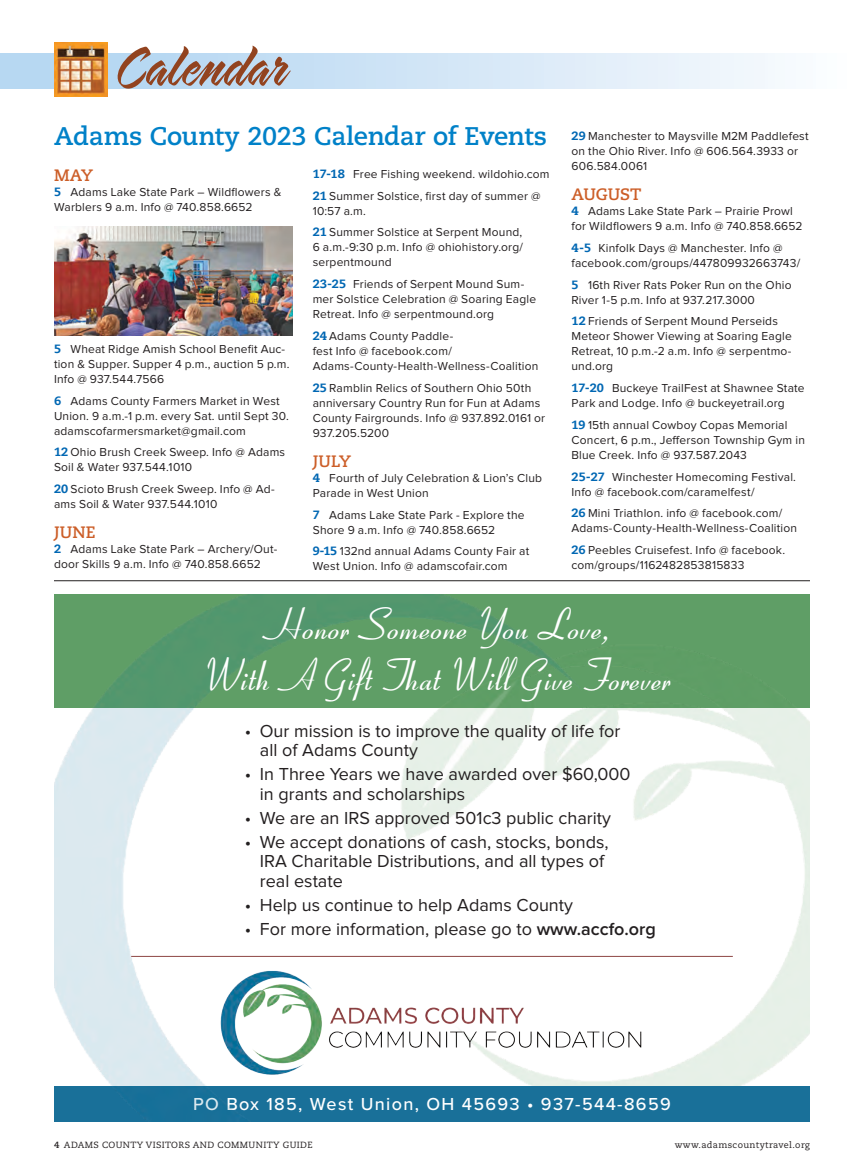
<style>
.page{position:relative;width:864px;height:1175px;background:#fff}
.page>*{position:absolute;margin:0;border:0;box-sizing:border-box;transform-origin:0 0}
.t1{font:65.4px "Sarah Script";letter-spacing:-.005em;color:#92431f}
.t2{font:43.5px/51px "Coronet";color:#fff;text-align:center}
.Headline{font:700 25.5px "Caecilia LT Pro 75";letter-spacing:-.01em;color:#0081c8}
.t3{font:18px/19.5px "Proxima Nova";color:#231f20}
.t4{font:500 18px "Proxima Nova";letter-spacing:.075em;color:#fff}
.Calendar_Heading{font:700 16.5px "Caecilia LT Pro 75";letter-spacing:-.005em;color:#cc5e28}
.Calendar_listing{font:12px/15px "Proxima Nova";letter-spacing:.015em;color:#231f20}
.t5{font:9px "Caecilia LT Pro 55 Roman";letter-spacing:.04em;color:#231f20}
.s1{font-family:"Caecilia LT Pro 85";font-weight:800;color:#0067b3}
.s2{font-weight:600}
.s3{font-family:"Caecilia LT Pro 75";font-weight:700}
</style>
<div class="page">
<div style="left:0;top:53px;width:864px;height:35px;background:linear-gradient(to right,#acd1f0,#fbfcfe)"></div>
<img style="left:54px;top:43px;width:54px;height:54px">
<hr style="left:54px;top:580px;width:756px;height:1px;background:#231f20">
<img style="left:54px;top:226px;width:238px;height:110px">
<div style="left:54px;top:595px;width:756px;height:113px;background:#5f9e66"></div>
<img style="left:664px;top:708px;width:146px;height:378px">
<div style="left:54px;top:1086px;width:756px;height:35px;background:#197099"></div>
<hr style="left:131px;top:956px;width:602px;height:1px;background:#8d4644">
<img style="left:54px;top:595px;width:610px;height:491px">
<h1 class="t1" style="left:119px;top:31px;width:173px">Calendar</h1>
<p class="Headline" style="left:54px;top:119px;width:495px">Adams County 2023 Calendar of Events</p>
<p class="Calendar_listing" style="left:313px;top:167px;width:238px"><span class="s1">17-18</span> Free Fishing weekend. wildohio.com</p>
<p class="Calendar_listing" style="left:313px;top:189px;width:229px"><span class="s1">21</span> Summer Solstice, first day of summer @<br>10:57 a.m.</p>
<p class="Calendar_listing" style="left:313px;top:225px;width:212px;text-align:justify"><span class="s1">21</span> Summer Solstice at Serpent Mound, 6 a.m.-9:30 p.m. Info @ ohiohistory.org/ serpentmound</p>
<p class="Calendar_listing" style="left:313px;top:277px;width:225px"><span class="s1">23-25</span> Friends of Serpent Mound Sum&shy;mer Solstice Celebration @ Soaring Eagle<br>Retreat. Info @ serpentmound.org</p>
<p class="Calendar_listing" style="left:313px;top:329px;width:227px"><span class="s1">24</span> Adams County Paddle-<br>fest Info @ facebook.com/<br>Adams-County-Health-Wellness-Coalition</p>
<p class="Calendar_listing" style="left:313px;top:381px;width:234px"><span class="s1">25</span> Ramblin Relics of Southern Ohio 50th anniversary Country Run for Fun at Adams County Fairgrounds. Info @ 937.892.0161 or 937.205.5200</p>
<p class="Calendar_Heading" style="left:313px;top:450px;width:40px">JULY</p>
<p class="Calendar_listing" style="left:313px;top:471px;width:231px"><span class="s1">4</span> Fourth of July Celebration &amp; Lion’s Club<br>Parade in West Union</p>
<p class="Calendar_listing" style="left:313px;top:507px;width:213px"><span class="s1">7</span> Adams Lake State Park - Explore the<br>Shore 9 a.m. Info @ 740.858.6652</p>
<p class="Calendar_listing" style="left:313px;top:544px;width:218px"><span class="s1">9-15</span> 132nd annual Adams County Fair at<br>West Union. Info @ adamscofair.com</p>
<p class="Calendar_Heading" style="left:54px;top:164px;width:41px">MAY</p>
<p class="Calendar_listing" style="left:54px;top:185px;width:229px"><span class="s1">5</span> Adams Lake State Park – Wildflowers &amp;<br>Warblers 9 a.m. Info @ 740.858.6652</p>
<p class="Calendar_listing" style="left:54px;top:342px;width:237px"><span class="s1">5</span> Wheat Ridge Amish School Benefit Auc&shy;tion &amp; Supper. Supper 4 p.m., auction 5 p.m.<br>Info @ 937.544.7566</p>
<p class="Calendar_listing" style="left:54px;top:393px;width:236px"><span class="s1">6</span> Adams County Farmers Market in West<br>Union. 9 a.m.-1 p.m. every Sat. until Sept 30. adamscofarmersmarket@gmail.com</p>
<p class="Calendar_listing" style="left:54px;top:445px;width:233px"><span class="s1">12</span> Ohio Brush Creek Sweep. Info @ Adams<br>Soil &amp; Water 937.544.1010</p>
<p class="Calendar_listing" style="left:54px;top:482px;width:222px"><span class="s1">20</span> Scioto Brush Creek Sweep. Info @ Ad&shy;ams Soil &amp; Water 937.544.1010</p>
<p class="Calendar_Heading" style="left:54px;top:521px;width:43px">JUNE</p>
<p class="Calendar_listing" style="left:54px;top:542px;width:225px"><span class="s1">2</span> Adams Lake State Park – Archery/Out&shy;door Skills 9 a.m. Info @ 740.858.6652</p>
<p class="Calendar_listing" style="left:572px;top:129px;width:239px"><span class="s1">29</span> Manchester to Maysville M2M Paddlefest on the Ohio River. Info @ 606.564.3933 or<br>606.584.0061</p>
<p class="Calendar_Heading" style="left:572px;top:183px;width:71px">AUGUST</p>
<p class="Calendar_listing" style="left:572px;top:204px;width:233px"><span class="s1">4</span> Adams Lake State Park – Prairie Prowl for Wildflowers 9 a.m. Info @ 740.858.6652</p>
<p class="Calendar_listing" style="left:572px;top:241px;width:230px"><span class="s1">4-5</span> Kinfolk Days @ Manchester. Info @ facebook.com/groups/447809932663743/</p>
<p class="Calendar_listing" style="left:572px;top:277px;width:222px"><span class="s1">5</span> 16th River Rats Poker Run on the Ohio<br>River 1-5 p.m. Info at 937.217.3000</p>
<p class="Calendar_listing" style="left:572px;top:314px;width:222px"><span class="s1">12</span> Friends of Serpent Mound Perseids<br>Meteor Shower Viewing at Soaring Eagle<br>Retreat, 10 p.m.-2 a.m. Info @ serpentmo&shy;und.org</p>
<p class="Calendar_listing" style="left:572px;top:381px;width:235px"><span class="s1">17-20</span> Buckeye TrailFest at Shawnee State<br>Park and Lodge. Info @ buckeyetrail.org</p>
<p class="Calendar_listing" style="left:572px;top:418px;width:235px"><span class="s1">19</span> 15th annual Cowboy Copas Memorial<br>Concert, 6 p.m., Jefferson Township Gym in<br>Blue Creek. Info @ 937.587.2043</p>
<p class="Calendar_listing" style="left:572px;top:469px;width:226px"><span class="s1">25-27</span> Winchester Homecoming Festival.<br>Info @ facebook.com/caramelfest/</p>
<p class="Calendar_listing" style="left:572px;top:506px;width:227px"><span class="s1">26</span> Mini Triathlon. info @ facebook.com/<br>Adams-County-Health-Wellness-Coalition</p>
<p class="Calendar_listing" style="left:572px;top:543px;width:215px"><span class="s1">26</span> Peebles Cruisefest. Info @ facebook. com/groups/1162482853815833</p>
<p class="t2" style="left:198px;top:600px;width:470px">Honor Someone You Love,<br>With A Gift That Will Give Forever</p>
<p class="t3" style="left:260px;top:721px;width:362px;text-indent:-15px">• Our mission is to improve the quality of life for all of Adams County</p>
<p class="t3" style="left:260px;top:765px;width:372px;text-indent:-15px">• In Three Years we have awarded over $60,000 in grants and scholarships</p>
<p class="t3" style="left:245px;top:808px;width:368px">• We are an IRS approved 501c3 public charity</p>
<p class="t3" style="left:260px;top:832px;width:350px;text-indent:-15px">• We accept donations of cash, stocks, bonds,<br>IRA Charitable Distributions, and all types of real estate</p>
<p class="t3" style="left:245px;top:895px;width:330px">• Help us continue to help Adams County</p>
<p class="t3" style="left:245px;top:919px;width:412px">• For more information, please go to <span class="s2">www.accfo.org</span></p>
<p class="t4" style="left:193px;top:1091px;width:479px">PO Box 185, West Union, OH 45693 • 937-544-8659</p>
<p class="t5" style="left:54px;top:1139px;width:260px"><span class="s3">4</span> ADAMS COUNTY VISITORS AND COMMUNITY GUIDE</p>
<p class="t5" style="left:675px;top:1139px;width:137px">www.adamscountytravel.org</p>
</div>
